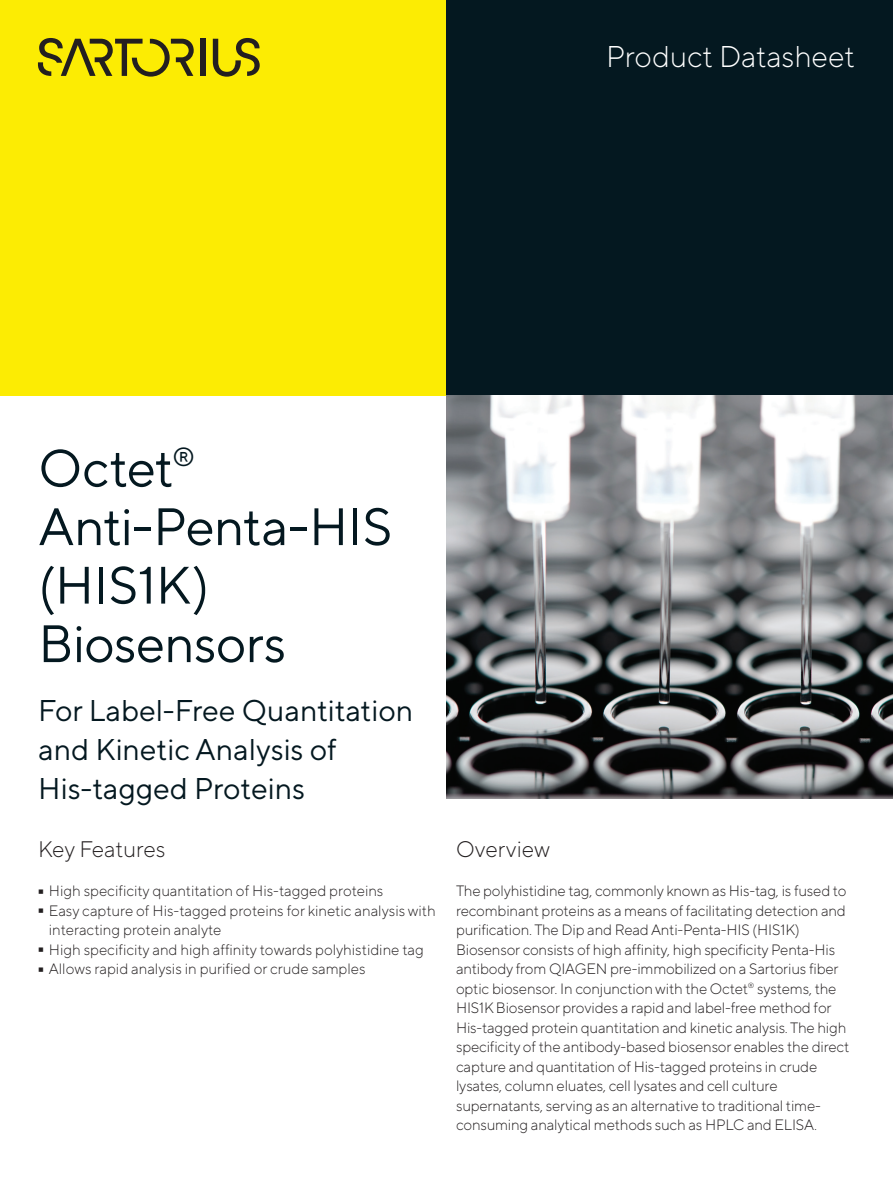
<style>
.page{position:relative;width:893px;height:1191px;background:#fff}
.page>*{position:absolute;margin:0;border:0;box-sizing:border-box;transform-origin:0 0}
.t1{font:300 95.25px "TT Norms Pro";color:#231f20;scale:.16 1}
.t2{font:52.5px/58.5px "TT Norms Pro";letter-spacing:-.01em;color:#041820}
.t3{font:30px/39px "TT Norms Pro";color:#041820}
.t4{font:300 30px "TT Norms Pro";color:#fff}
.t5{font:300 22.5px "TT Norms Pro";color:#231f20}
.t6{font:300 15px/19.5px "TT Norms Pro";letter-spacing:-.01em;color:#231f20}
</style>
<div class="page">
<div style="left:0;top:0;width:446px;height:395px;background:#fcec03"></div>
<div style="left:446px;top:0;width:447px;height:395px;background:#041820"></div>
<div style="left:200px;top:39px;width:5px;height:37px;background:#231f20"></div>
<svg style="left:213px;top:38px;width:47px;height:39px"></svg>
<svg style="left:38px;top:38px;width:156px;height:39px"></svg>
<img style="left:446px;top:395px;width:447px;height:403px">
<h3 class="t4" style="left:606px;top:35px;width:250px">Product Datasheet</h3>
<h2 class="t2" style="left:38px;top:435px;width:356px">Octet<sup>®<br></sup>Anti-Penta-HIS (HIS1K)<br>Biosensors</h2>
<h3 class="t3" style="left:38px;top:688px;width:376px">For Label-Free Quantitation and Kinetic Analysis of<br>His-tagged Proteins</h3>
<h3 class="t5" style="left:38px;top:833px;width:129px">Key Features</h3>
<h1 class="t1" style="left:38px;top:817px;width:38px">-</h1>
<p class="t6" style="left:49px;top:880px;width:336px">High specificity quantitation of His-tagged proteins</p>
<h1 class="t1" style="left:38px;top:837px;width:38px">-</h1>
<p class="t6" style="left:49px;top:899px;width:388px">Easy capture of His-tagged proteins for kinetic analysis with interacting protein analyte</p>
<h1 class="t1" style="left:38px;top:876px;width:38px">-</h1>
<p class="t6" style="left:49px;top:938px;width:376px">High specificity and high affinity towards polyhistidine tag</p>
<h1 class="t1" style="left:38px;top:895px;width:38px">-</h1>
<p class="t6" style="left:49px;top:958px;width:318px">Allows rapid analysis in purified or crude samples</p>
<h3 class="t5" style="left:456px;top:833px;width:96px">Overview</h3>
<p class="t6" style="left:456px;top:880px;width:395px">The polyhistidine tag, commonly known as His-tag, is fused to recombinant proteins as a means of facilitating detection and purification. The Dip and Read Anti-Penta-HIS (HIS1K)<br>Biosensor consists of high affinity, high specificity Penta-His antibody from QIAGEN pre-immobilized on a Sartorius fiber optic biosensor. In conjunction with the Octet<sup>®</sup> systems, the HIS1K Biosensor provides a rapid and label-free method for His-tagged protein quantitation and kinetic analysis. The high specificity of the antibody-based biosensor enables the direct capture and quantitation of His-tagged proteins in crude lysates, column eluates, cell lysates and cell culture supernatants, serving as an alternative to traditional time&shy;consuming analytical methods such as HPLC and ELISA.</p>
</div>
